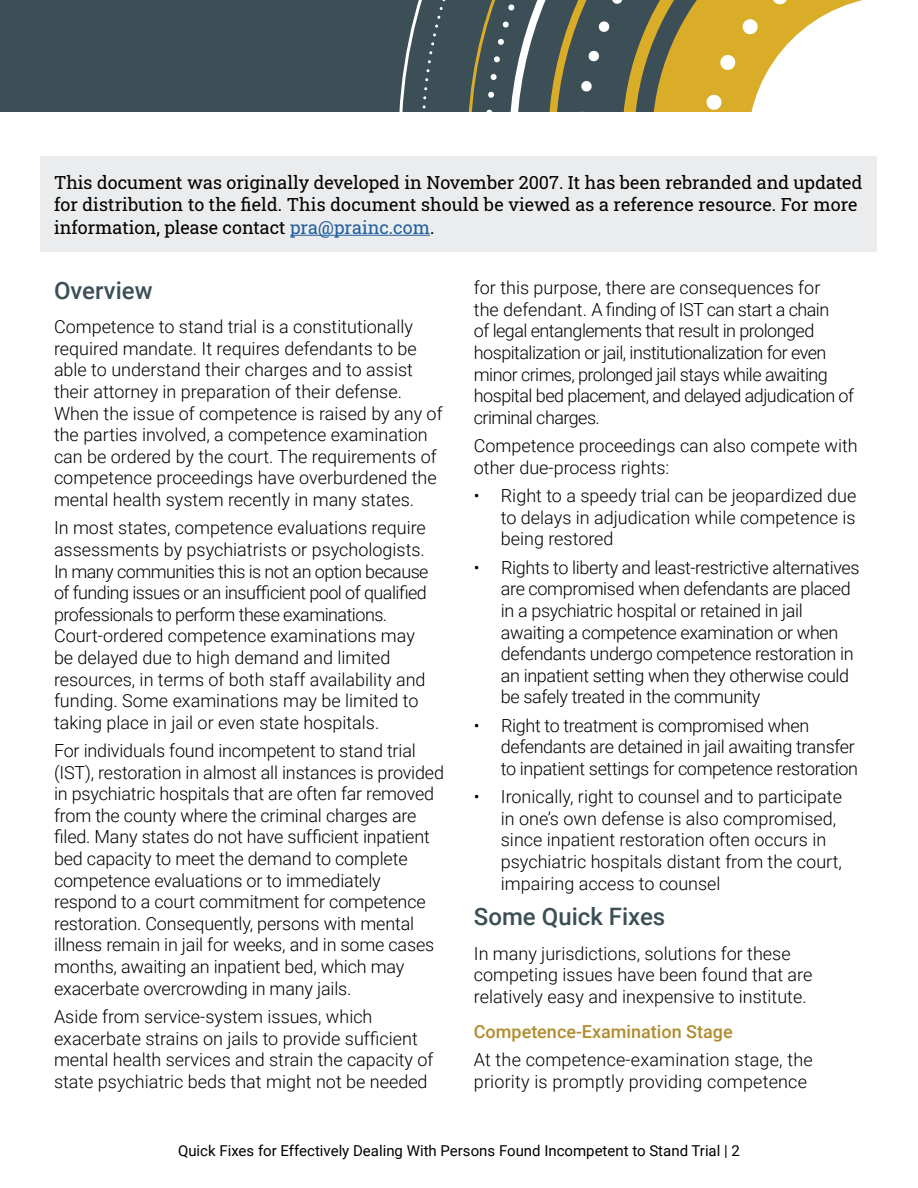
<style>
.page{position:relative;width:918px;height:1188px;background:#fff}
.page>*{position:absolute;margin:0;border:0;box-sizing:border-box;transform-origin:0 0}
.t1{font:500 24px "Roboto";color:#3c4f57}
.t2{font:300 18px/21.6px "Roboto";letter-spacing:-.005em;color:#000}
.t3{font:300 18px/21.6px "Roboto";letter-spacing:-.03em;color:#000}
.t4{font:18px/22.5px "Roboto Slab Regular 2";color:#000}
.t5{font:500 18px "Roboto";color:#b18c2e}
.t6{font:15px "Roboto";color:#000}
.s1{font-family:"Roboto Slab"}
.s2{color:#215e9e}
.s3{font-family:"Roboto Light 2";font-weight:400}
</style>
<div class="page">
<div style="left:0;top:0;width:918px;height:112px;background:#3c4f57"></div>
<svg style="left:399px;top:0;width:519px;height:112px"></svg>
<div style="left:40px;top:157px;width:838px;height:95px;background:#ebeced"></div>
<hr style="left:290px;top:235px;width:140px;height:1px;background:#215e9e">
<p class="t4" style="left:54px;top:171px;width:810px">This document was originally developed in November 2007. It has been rebranded and updated <span class="s1">for distribution to the field. This document should be viewed as a reference resource. For more </span>information, please contact <span class="s2">pra@prainc.com</span>.</p>
<h2 class="t1" style="left:54px;top:273px;width:100px">Overview</h2>
<p class="t2" style="left:54px;top:315px;width:390px">Competence to stand trial is a constitutionally required mandate. It requires defendants to be able to understand their charges and to assist their attorney in preparation of their defense.<br>When the issue of competence is raised by any of the parties involved, a competence examination can be ordered by the court. The requirements of competence proceedings have overburdened the mental health system recently in many states.</p>
<p class="t2" style="left:54px;top:516px;width:376px">In most states, competence evaluations require assessments by psychiatrists or psychologists.<br>In many communities this is not an option because <span class="s3">of funding issues or an insufficient pool of qualified </span>professionals to perform these examinations.<br>Court-ordered competence examinations may be delayed due to high demand and limited resources, in terms of both staff availability and funding. Some examinations may be limited to taking place in jail or even state hospitals.</p>
<p class="t2" style="left:54px;top:739px;width:392px">For individuals found incompetent to stand trial (IST), restoration in almost all instances is provided in psychiatric hospitals that are often far removed from the county where the criminal charges are <span class="s3">filed. Many states do not have sufficient inpatient </span>bed capacity to meet the demand to complete competence evaluations or to immediately respond to a court commitment for competence restoration. Consequently, persons with mental illness remain in jail for weeks, and in some cases months, awaiting an inpatient bed, which may exacerbate overcrowding in many jails.</p>
<p class="t2" style="left:54px;top:1005px;width:381px">Aside from service-system issues, which <span class="s3">exacerbate strains on jails to provide sufficient </span>mental health services and strain the capacity of state psychiatric beds that might not be needed</p>
<p class="t3" style="left:474px;top:276px;width:382px">for this purpose, there are consequences for<br><span class="s3">the defendant. A finding of IST can start a chain<br></span>of legal entanglements that result in prolonged hospitalization or jail, institutionalization for even minor crimes, prolonged jail stays while awaiting hospital bed placement, and delayed adjudication of criminal charges.</p>
<p class="t2" style="left:474px;top:434px;width:385px">Competence proceedings can also compete with other due-process rights:</p>
<p class="t2" style="left:501px;top:484px;width:357px;text-align:justify;text-indent:-27px">• Right to a speedy trial can be jeopardized due to delays in adjudication while competence is being restored</p>
<p class="t2" style="left:501px;top:556px;width:360px;text-indent:-27px">• Rights to liberty and least-restrictive alternatives are compromised when defendants are placed in a psychiatric hospital or retained in jail awaiting a competence examination or when defendants undergo competence restoration in an inpatient setting when they otherwise could be safely treated in the community</p>
<p class="t2" style="left:501px;top:714px;width:359px;text-indent:-27px">• Right to treatment is compromised when defendants are detained in jail awaiting transfer to inpatient settings for competence restoration</p>
<p class="t2" style="left:501px;top:785px;width:343px;text-indent:-27px">• Ironically, right to counsel and to participate in one’s own defense is also compromised, since inpatient restoration often occurs in psychiatric hospitals distant from the court, impairing access to counsel</p>
<h2 class="t1" style="left:474px;top:900px;width:193px">Some Quick Fixes</h2>
<p class="t2" style="left:474px;top:942px;width:340px">In many jurisdictions, solutions for these competing issues have been found that are relatively easy and inexpensive to institute.</p>
<h3 class="t5" style="left:474px;top:1019px;width:260px">Competence-Examination Stage</h3>
<p class="t2" style="left:474px;top:1048px;width:340px">At the competence-examination stage, the priority is promptly providing competence</p>
<p class="t6" style="left:178px;top:1140px;width:563px">Quick Fixes for Effectively Dealing With Persons Found Incompetent to Stand Trial | 2</p>
</div>
